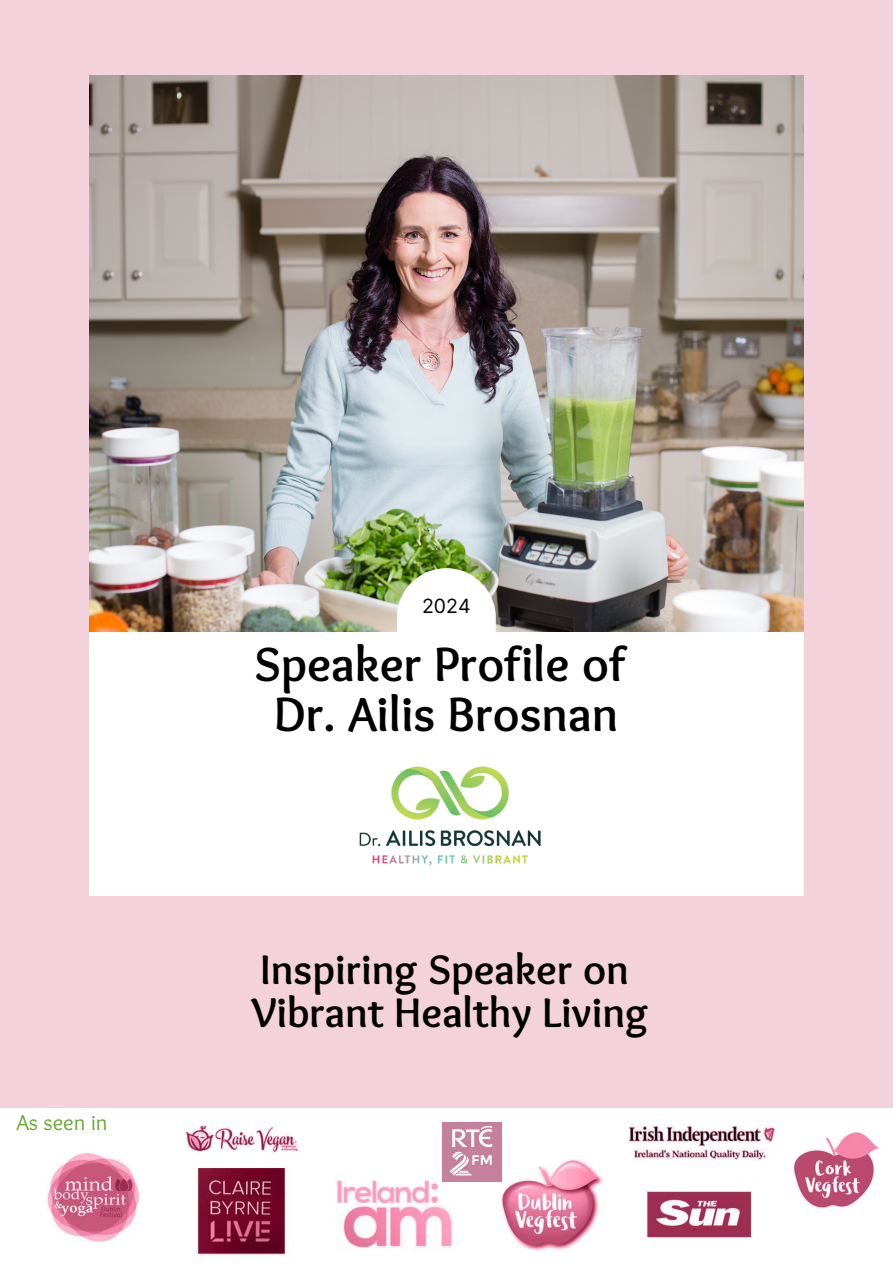
<style>
.page{position:relative;width:893px;height:1264px;background:#fff}
.page>*{position:absolute;margin:0;border:0;box-sizing:border-box;transform-origin:0 0}
.t1{font:700 49.8px "Sukar";color:#000}
.t2{font:700 42.9px "Sukar";color:#000}
.t3{font:22.5px "Sukar";color:#62a92c}
.t4{font:19.65px "Inter";color:#000}
</style>
<div class="page">
<div style="left:0;top:0;width:892px;height:1262px;background:#f4d2dc"></div>
<div style="left:89px;top:546px;width:714px;height:349px;background:#fff"></div>
<img style="left:89px;top:76px;width:714px;height:555px">
<svg style="left:397px;top:568px;width:98px;height:63px"></svg>
<img style="left:359px;top:766px;width:182px;height:100px">
<div style="left:0;top:1108px;width:892px;height:154px;background:#fff"></div>
<img style="left:335px;top:1180px;width:124px;height:68px">
<img style="left:197px;top:1168px;width:92px;height:88px">
<img style="left:47px;top:1153px;width:92px;height:89px">
<img style="left:646px;top:1191px;width:106px;height:47px">
<img style="left:792px;top:1130px;width:88px;height:79px">
<img style="left:500px;top:1159px;width:103px;height:92px">
<img style="left:630px;top:1119px;width:146px;height:43px">
<img style="left:182px;top:1122px;width:118px;height:31px">
<img style="left:442px;top:1122px;width:59px;height:59px">
<p class="t3" style="left:16px;top:1109px;width:93px">As seen in</p>
<p class="t4" style="left:422px;top:594px;width:50px">2024</p>
<p class="t1" style="left:254px;top:636px;width:373px">Speaker Profile of</p>
<p class="t1" style="left:274px;top:685px;width:346px">Dr. Ailis Brosnan</p>
<p class="t2" style="left:260px;top:944px;width:370px">Inspiring Speaker on</p>
<p class="t2" style="left:251px;top:988px;width:398px">Vibrant Healthy Living</p>
</div>
